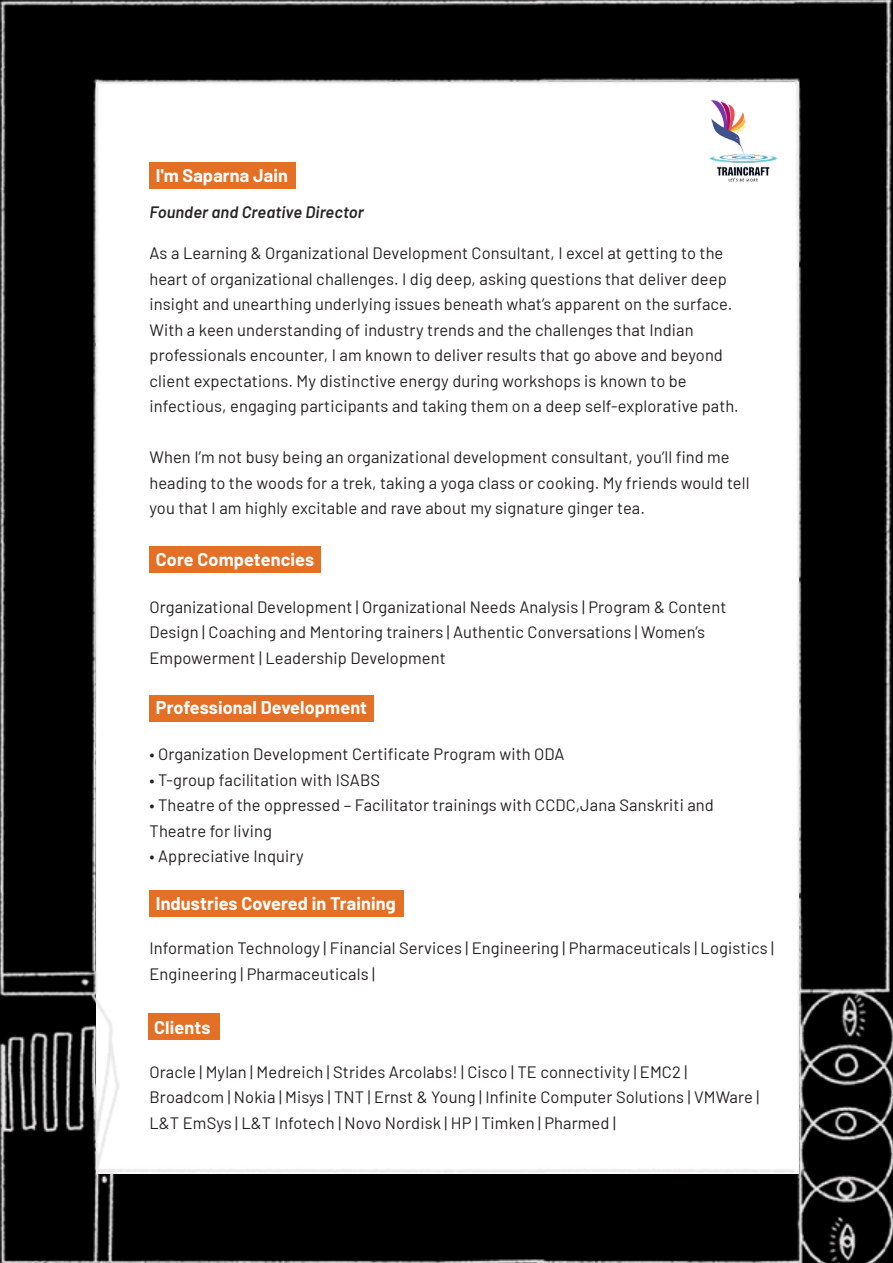
<style>
.page{position:relative;width:893px;height:1263px;background:#fff}
.page>*{position:absolute;margin:0;border:0;box-sizing:border-box;transform-origin:0 0}
.t1{font:700 18px "Barlow";letter-spacing:.005em;color:#fff}
.t2{font:16.5px/25.5px "Barlow";letter-spacing:.005em;color:#232020}
.t3{font:italic 600 16.5px "Barlow";letter-spacing:.005em;color:#272525}
</style>
<div class="page">
<img style="left:0;top:0;width:893px;height:1263px">
<div style="left:149px;top:162px;width:147px;height:27px;background:#e47025"></div>
<div style="left:149px;top:695px;width:225px;height:27px;background:#e47025"></div>
<div style="left:148px;top:1013px;width:71px;height:27px;background:#e47025"></div>
<div style="left:149px;top:546px;width:172px;height:27px;background:#e47025"></div>
<div style="left:149px;top:890px;width:255px;height:27px;background:#e47025"></div>
<p class="t1" style="left:156px;top:162px;width:134px">I'm Saparna Jain</p>
<p class="t3" style="left:149px;top:200px;width:216px">Founder and Creative Director</p>
<p class="t2" style="left:149px;top:239px;width:591px">As a Learning &amp; Organizational Development Consultant, I excel at getting to the heart of organizational challenges. I dig deep, asking questions that deliver deep insight and unearthing underlying issues beneath what’s apparent on the surface.<br>With a keen understanding of industry trends and the challenges that Indian professionals encounter, I am known to deliver results that go above and beyond client expectations. My distinctive energy during workshops is known to be infectious, engaging participants and taking them on a deep self-explorative path.</p>
<p class="t2" style="left:149px;top:443px;width:602px">When I’m not busy being an organizational development consultant, you’ll find me heading to the woods for a trek, taking a yoga class or cooking. My friends would tell you that I am highly excitable and rave about my signature ginger tea.</p>
<p class="t1" style="left:156px;top:546px;width:160px">Core Competencies</p>
<p class="t2" style="left:149px;top:593px;width:579px">Organizational Development | Organizational Needs Analysis | Program &amp; Content<br>Design | Coaching and Mentoring trainers | Authentic Conversations | Women’s<br>Empowerment | Leadership Development</p>
<p class="t1" style="left:156px;top:695px;width:213px">Professional Development</p>
<p class="t2" style="left:149px;top:740px;width:417px">• Organization Development Certificate Program with ODA</p>
<p class="t2" style="left:149px;top:766px;width:232px">• T-group facilitation with ISABS</p>
<p class="t2" style="left:149px;top:791px;width:566px">• Theatre of the oppressed – Facilitator trainings with CCDC,Jana Sanskriti and<br>Theatre for living</p>
<p class="t2" style="left:149px;top:842px;width:156px">• Appreciative Inquiry</p>
<p class="t1" style="left:156px;top:890px;width:241px">Industries Covered in Training</p>
<p class="t2" style="left:149px;top:934px;width:626px">Information Technology | Financial Services | Engineering | Pharmaceuticals | Logistics |<br>Engineering | Pharmaceuticals |</p>
<p class="t1" style="left:154px;top:1014px;width:58px">Clients</p>
<p class="t2" style="left:149px;top:1058px;width:611px">Oracle | Mylan | Medreich | Strides Arcolabs! | Cisco | TE connectivity | EMC2 |<br>Broadcom | Nokia | Misys | TNT | Ernst &amp; Young | Infinite Computer Solutions | VMWare |<br>L&amp;T EmSys | L&amp;T Infotech | Novo Nordisk | HP | Timken | Pharmed |</p>
</div>
